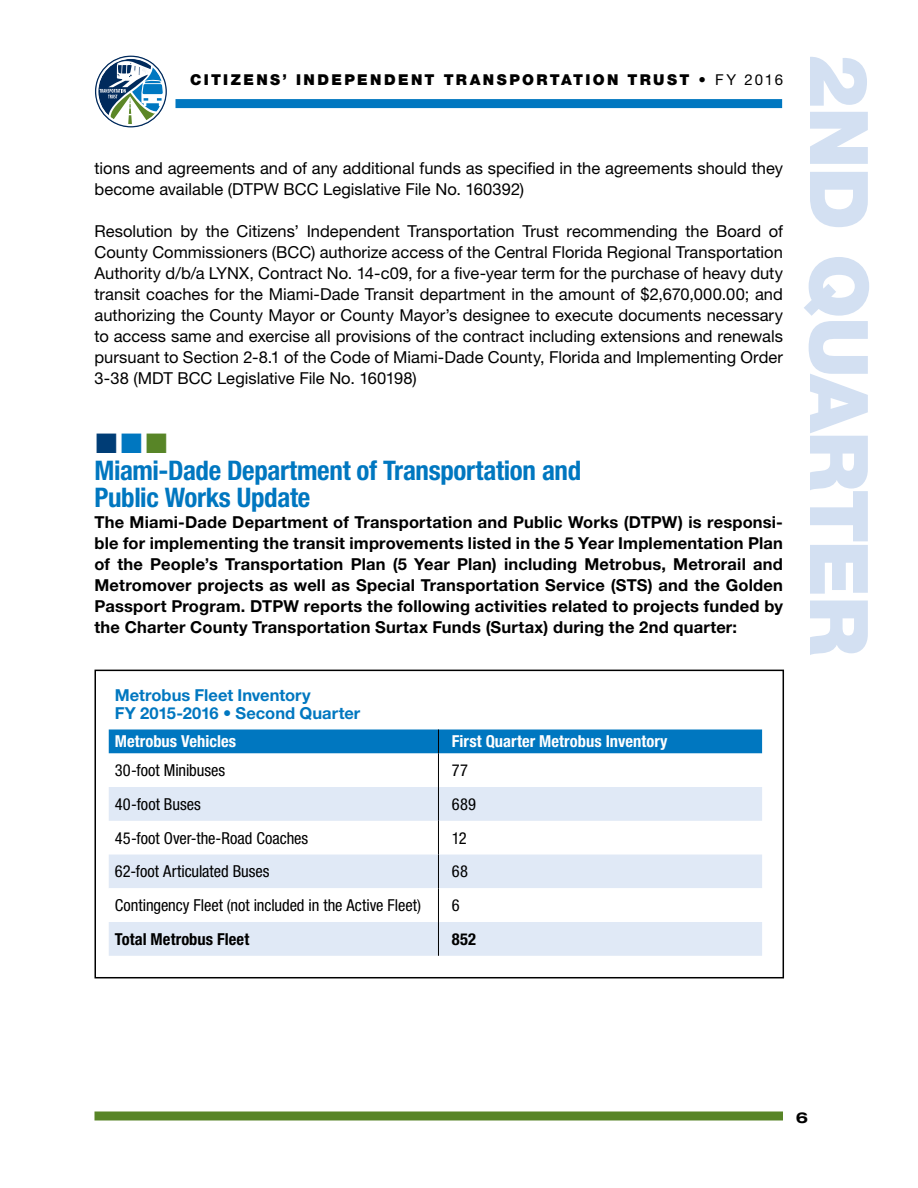
<style>
.page{position:relative;width:918px;height:1188px;background:#fff}
.page>*{position:absolute;margin:0;border:0;box-sizing:border-box;transform-origin:0 0}
.t1{font:900 81px "Helvetica Neue LT Std";letter-spacing:-.025em;color:#d3e0f2}
.t2{font:700 condensed 27px/27px "Helvetica Neue LT Std";letter-spacing:-.015em;color:#0077c0}
.t3{font:16.5px/21px "Helvetica Neue LT Std";color:#000}
.t4{font:700 16.5px/21px "Helvetica Neue LT Std";letter-spacing:.015em;color:#000;text-align:justify}
.t5{font:condensed 16.5px "Helvetica Neue LT Std";color:#000}
.t6{font:700 16.5px/18px "Helvetica Neue LT Std";color:#0077c0}
.t7{font:700 condensed 16.5px "Helvetica Neue LT Std";letter-spacing:.005em;color:#fff}
.t8{font:700 condensed 16.5px "Helvetica Neue LT Std";letter-spacing:.005em;color:#000}
.t9{font:900 15px "Helvetica Neue LT Std";letter-spacing:.155em;color:#000}
.t10{font:700 expanded 15px "Helvetica Neue LT Std";color:#000}
.s1{font-weight:400}
</style>
<div class="page">
<svg style="left:95px;top:55px;width:72px;height:73px"></svg>
<div style="left:176px;top:99px;width:606px;height:9px;background:#0077c0"></div>
<div style="left:94px;top:1112px;width:689px;height:8px;background:#588527"></div>
<div style="left:94px;top:670px;width:690px;height:308px;border:2px solid #000"></div>
<svg style="left:109px;top:787px;width:653px;height:169px;fill:#e0e9f6"></svg>
<svg style="left:109px;top:888px;width:653px;height:34px"></svg>
<div style="left:109px;top:729px;width:653px;height:24px;background:#0077c0"></div>
<hr style="left:438px;top:753px;width:1px;height:34px;background:#000">
<hr style="left:438px;top:787px;width:1px;height:34px;background:#000">
<hr style="left:438px;top:821px;width:1px;height:34px;background:#000">
<hr style="left:438px;top:855px;width:1px;height:33px;background:#000">
<hr style="left:438px;top:888px;width:1px;height:34px;background:#000">
<hr style="left:438px;top:922px;width:1px;height:34px;background:#000">
<p class="t9" style="left:190px;top:71px;width:594px">CITIZENS’ INDEPENDENT TRANSPORTATION TRUST • <span class="s1">FY 2016</span></p>
<p class="t3" style="left:95px;top:157px;width:690px">tions and agreements and of any additional funds as specified in the agreements should they become available (DTPW BCC Legislative File No. 160392)</p>
<p class="t3" style="left:95px;top:220px;width:690px;text-align:justify">Resolution by the Citizens’ Independent Transportation Trust recommending the Board of County Commissioners (BCC) authorize access of the Central Florida Regional Transportation Authority d/b/a LYNX, Contract No. 14-c09, for a five-year term for the purchase of heavy duty transit coaches for the Miami-Dade Transit department in the amount of $2,670,000.00; and authorizing the County Mayor or County Mayor’s designee to execute documents necessary to access same and exercise all provisions of the contract including extensions and renewals pursuant to Section 2-8.1 of the Code of Miami-Dade County, Florida and Implementing Order 3-38 (MDT BCC Legislative File No. 160198)</p>
<h2 class="t2" style="left:94px;top:456px;width:488px">Miami-Dade Department of Transportation and<br>Public Works Update</h2>
<p class="t4" style="left:94px;top:511px;width:690px">The Miami-Dade Department of Transportation and Public Works (DTPW) is responsi&shy;ble for implementing the transit improvements listed in the 5 Year Implementation Plan of the People’s Transportation Plan (5 Year Plan) including Metrobus, Metrorail and Metromover projects as well as Special Transportation Service (STS) and the Golden Passport Program. DTPW reports the following activities related to projects funded by the Charter County Transportation Surtax Funds (Surtax) during the 2nd quarter:</p>
<p class="t6" style="left:115px;top:686px;width:247px">Metrobus Fleet Inventory<br>FY 2015-2016 • Second Quarter</p>
<p class="t7" style="left:115px;top:731px;width:123px">Metrobus Vehicles</p>
<p class="t7" style="left:452px;top:731px;width:217px">First Quarter Metrobus Inventory</p>
<p class="t5" style="left:115px;top:761px;width:112px">30-foot Minibuses</p>
<p class="t5" style="left:452px;top:761px;width:18px">77</p>
<p class="t5" style="left:115px;top:794px;width:88px">40-foot Buses</p>
<p class="t5" style="left:452px;top:794px;width:26px">689</p>
<p class="t5" style="left:115px;top:828px;width:195px">45-foot Over-the-Road Coaches</p>
<p class="t5" style="left:452px;top:828px;width:16px">12</p>
<p class="t5" style="left:115px;top:862px;width:156px">62-foot Articulated Buses</p>
<p class="t5" style="left:452px;top:862px;width:18px">68</p>
<p class="t5" style="left:115px;top:896px;width:308px">Contingency Fleet (not included in the Active Fleet)</p>
<p class="t5" style="left:452px;top:896px;width:9px">6</p>
<p class="t8" style="left:115px;top:929px;width:136px">Total Metrobus Fleet</p>
<p class="t8" style="left:452px;top:929px;width:26px">852</p>
<h1 class="t1" style="left:887px;top:54px;width:603px;rotate:90deg">2ND QUARTER</h1>
<p class="t10" style="left:796px;top:1108px;width:14px">6</p>
</div>
